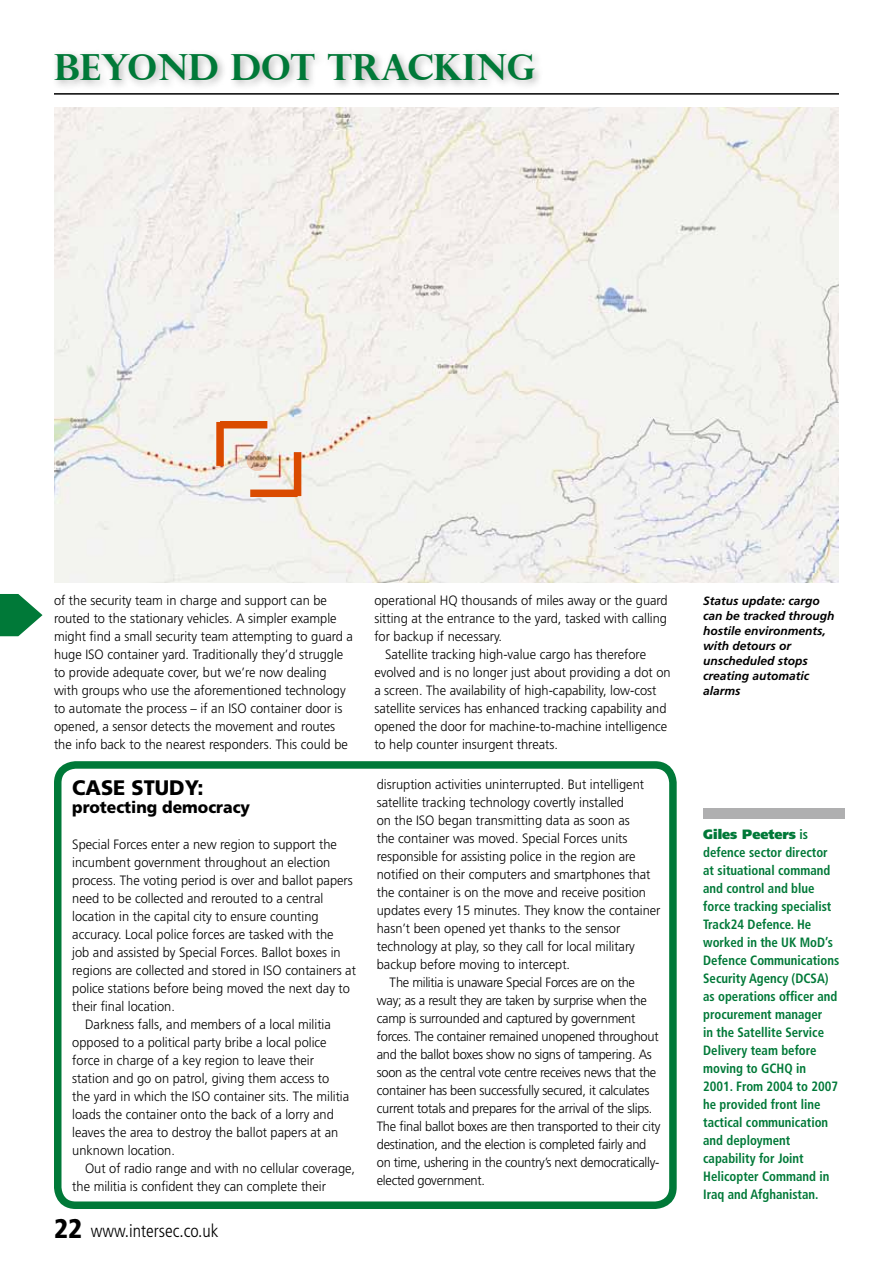
<style>
.page{position:relative;width:893px;height:1263px;background:#fff}
.page>*{position:absolute;margin:0;border:0;box-sizing:border-box;transform-origin:0 0}
.t1{font:700 36px "Perpetua Titling";color:#007938}
.t2{font:900 21px "Frutiger";color:#000;scale:.95 1}
.t3{font:300 condensed 18px "Frutiger";color:#000}
.t4{font:900 16.5px "Frutiger";color:#000;scale:.95 1}
.t5{font:300 13.5px/18px "Frutiger";color:#000;scale:.95 1}
.t6{font:300 13.5px "Frutiger";letter-spacing:-.02em;color:#000;scale:.95 1}
.t7{font:700 condensed 13.5px/18px "Frutiger";color:#007938;scale:.95 1}
.t8{font:italic 700 12px/15px "Frutiger";color:#000}
.s1{font-weight:900;font-size:27px}
.s2{font-weight:900;font-stretch:normal}
</style>
<div class="page">
<div style="left:50px;top:49px;width:495px;height:42px;background:#000;opacity:.3"></div>
<hr style="left:54px;top:93px;width:785px;height:2px;background:#000">
<div style="left:703px;top:808px;width:142px;height:11px;background:#afafb0"></div>
<svg style="left:0;top:594px;width:43px;height:43px"></svg>
<img style="left:54px;top:107px;width:785px;height:476px">
<div style="left:54px;top:761px;width:623px;height:448px;border:8px solid #007938;border-radius:18px"></div>
<div style="left:220px;top:421px;width:47px;height:7px;background:#da4b00"></div>
<div style="left:250px;top:489px;width:48px;height:8px;background:#da4b00"></div>
<div style="left:216px;top:422px;width:8px;height:44px;background:#da4b00"></div>
<div style="left:294px;top:452px;width:7px;height:44px;background:#da4b00"></div>
<div style="left:247px;top:451px;width:21px;height:20px;border:8px solid #da4b00;border-radius:50%"></div>
<h1 class="t1" style="left:54px;top:53px;width:483px">BEYOND DOT TRACKING</h1>
<p class="t5" style="left:54px;top:591px;width:316px">of the security team in charge and support can be routed to the stationary vehicles. A simpler example might find a small security team attempting to guard a huge ISO container yard. Traditionally they’d struggle to provide adequate cover, but we’re now dealing with groups who use the aforementioned technology to automate the process – if an ISO container door is opened, a sensor detects the movement and routes the info back to the nearest responders. This could be</p>
<p class="t5" style="left:374px;top:591px;width:310px">operational HQ thousands of miles away or the guard</p>
<p class="t5" style="left:374px;top:609px;width:310px">sitting at the entrance to the yard, tasked with calling</p>
<p class="t5" style="left:374px;top:627px;width:136px">for backup if necessary.</p>
<p class="t5" style="left:385px;top:645px;width:276px">Satellite tracking high-value cargo has therefore</p>
<p class="t5" style="left:374px;top:663px;width:313px">evolved and is no longer just about providing a dot on</p>
<p class="t5" style="left:374px;top:681px;width:299px">a screen. The availability of high-capability, low-cost</p>
<p class="t5" style="left:374px;top:699px;width:309px">satellite services has enhanced tracking capability and</p>
<p class="t5" style="left:374px;top:717px;width:310px">opened the door for machine-to-machine intelligence</p>
<p class="t5" style="left:374px;top:735px;width:195px">to help counter insurgent threats.</p>
<h2 class="t2" style="left:72px;top:774px;width:140px">CASE STUDY:</h2>
<p class="t4" style="left:72px;top:797px;width:189px">protecting democracy</p>
<p class="t5" style="left:72px;top:835px;width:280px">Special Forces enter a new region to support the</p>
<p class="t5" style="left:72px;top:853px;width:273px">incumbent government throughout an election</p>
<p class="t5" style="left:72px;top:871px;width:297px">process. The voting period is over and ballot papers</p>
<p class="t5" style="left:72px;top:889px;width:266px">need to be collected and rerouted to a central</p>
<p class="t5" style="left:72px;top:907px;width:261px">location in the capital city to ensure counting</p>
<p class="t5" style="left:72px;top:925px;width:277px">accuracy. Local police forces are tasked with the</p>
<p class="t5" style="left:72px;top:943px;width:284px">job and assisted by Special Forces. Ballot boxes in</p>
<p class="t5" style="left:72px;top:961px;width:300px">regions are collected and stored in ISO containers at</p>
<p class="t5" style="left:72px;top:979px;width:294px">police stations before being moved the next day to</p>
<p class="t5" style="left:72px;top:997px;width:110px">their final location.</p>
<p class="t5" style="left:85px;top:1015px;width:260px">Darkness falls, and members of a local militia</p>
<p class="t5" style="left:72px;top:1033px;width:269px">opposed to a political party bribe a local police</p>
<p class="t5" style="left:72px;top:1051px;width:256px">force in charge of a key region to leave their</p>
<p class="t5" style="left:72px;top:1069px;width:272px">station and go on patrol, giving them access to</p>
<p class="t5" style="left:72px;top:1087px;width:293px">the yard in which the ISO container sits. The militia</p>
<p class="t5" style="left:72px;top:1105px;width:277px">loads the container onto the back of a lorry and</p>
<p class="t5" style="left:72px;top:1123px;width:282px">leaves the area to destroy the ballot papers at an</p>
<p class="t5" style="left:72px;top:1141px;width:110px">unknown location.</p>
<p class="t5" style="left:85px;top:1159px;width:286px">Out of radio range and with no cellular coverage,</p>
<p class="t5" style="left:72px;top:1177px;width:269px">the militia is confident they can complete their</p>
<h3 class="t3" style="left:54px;top:1221px;width:166px"><span class="s1">22</span> www.intersec.co.uk</h3>
<p class="t5" style="left:377px;top:775px;width:283px">disruption activities uninterrupted. But intelligent</p>
<p class="t5" style="left:377px;top:793px;width:262px">satellite tracking technology covertly installed</p>
<p class="t5" style="left:377px;top:811px;width:268px">on the ISO began transmitting data as soon as</p>
<p class="t5" style="left:377px;top:829px;width:265px">the container was moved. Special Forces units</p>
<p class="t5" style="left:377px;top:847px;width:274px">responsible for assisting police in the region are</p>
<p class="t5" style="left:377px;top:865px;width:290px">notified on their computers and smartphones that</p>
<p class="t5" style="left:377px;top:883px;width:285px">the container is on the move and receive position</p>
<p class="t5" style="left:377px;top:901px;width:300px">updates every 15 minutes. They know the container</p>
<p class="t5" style="left:377px;top:919px;width:258px">hasn’t been opened yet thanks to the sensor</p>
<p class="t5" style="left:377px;top:937px;width:273px">technology at play, so they call for local military</p>
<p class="t5" style="left:377px;top:955px;width:205px">backup before moving to intercept.</p>
<p class="t6" style="left:390px;top:974px;width:260px">The militia is unaware Special Forces are on the</p>
<p class="t6" style="left:377px;top:992px;width:286px">way; as a result they are taken by surprise when the</p>
<p class="t6" style="left:377px;top:1010px;width:274px">camp is surrounded and captured by government</p>
<p class="t6" style="left:377px;top:1028px;width:298px">forces. The container remained unopened throughout</p>
<p class="t6" style="left:377px;top:1046px;width:291px">and the ballot boxes show no signs of tampering. As</p>
<p class="t6" style="left:377px;top:1064px;width:296px">soon as the central vote centre receives news that the</p>
<p class="t6" style="left:377px;top:1082px;width:288px">container has been successfully secured, it calculates</p>
<p class="t6" style="left:377px;top:1100px;width:292px">current totals and prepares for the arrival of the slips.</p>
<p class="t6" style="left:377px;top:1118px;width:300px">The final ballot boxes are then transported to their city</p>
<p class="t6" style="left:377px;top:1136px;width:285px">destination, and the election is completed fairly and</p>
<p class="t6" style="left:377px;top:1154px;width:299px">on time, ushering in the country’s next democratically-</p>
<p class="t6" style="left:377px;top:1172px;width:115px">elected government.</p>
<p class="t8" style="left:703px;top:593px;width:133px">Status update: cargo can be tracked through hostile environments, with detours or unscheduled stops creating automatic alarms</p>
<p class="t7" style="left:703px;top:826px;width:145px"><span class="s2">Giles Peeters</span> is defence sector director at situational command and control and blue force tracking specialist<br>Track24 Defence. He worked in the UK MoD’s<br>Defence Communications<br>Security Agency (DCSA) as operations officer and procurement manager<br>in the Satellite Service<br>Delivery team before moving to GCHQ in<br>2001. From 2004 to 2007 he provided front line tactical communication and deployment capability for Joint<br>Helicopter Command in<br>Iraq and Afghanistan.</p>
</div>
